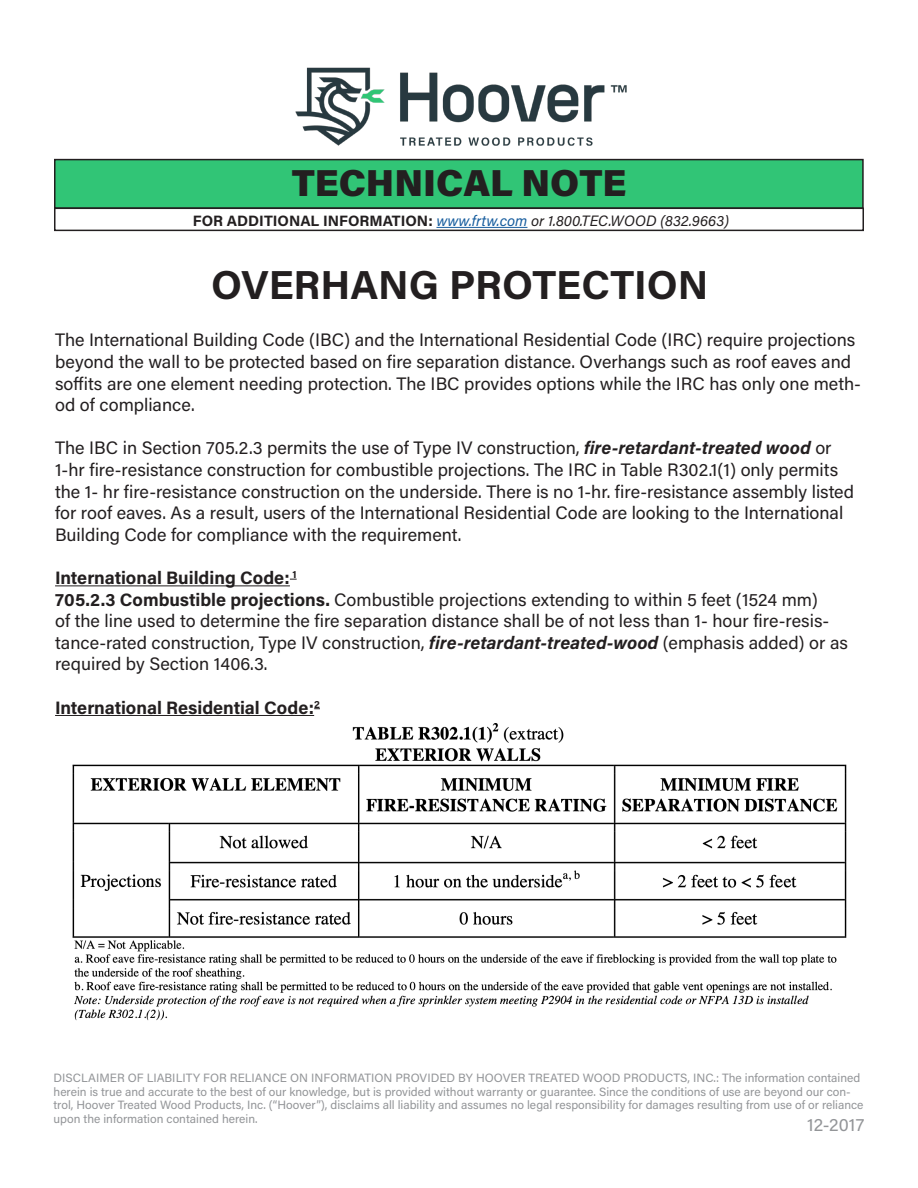
<style>
.page{position:relative;width:918px;height:1188px;background:#fff}
.page>*{position:absolute;margin:0;border:0;box-sizing:border-box;transform-origin:0 0}
.t1{font:700 40.5px "Acumin Pro";color:#231f20}
.t2{font:900 37.5px "Acumin Pro";color:#231f20}
.t3{font:18px/21.6px "Acumin Pro";color:#231f20}
.t4{font:700 18px "Acumin Pro";color:#231f20}
.t5{font:18px "Acumin Pro";letter-spacing:.005em;color:#939598}
.t6{font:italic 15px "Acumin Pro";letter-spacing:.01em;color:#231f20}
.t7{font:12px/13.5px "Acumin Pro";color:#939598}
.s1{font-weight:700;font-style:normal}
.s2{color:#175d9e}
.s3{font-weight:700;font-style:italic}
.s4{font-weight:700}
</style>
<div class="page">
<hr style="left:55px;top:585px;width:235px;height:1px;background:#231f20">
<hr style="left:55px;top:715px;width:259px;height:1px;background:#231f20">
<img style="left:295px;top:67px;width:332px;height:79px">
<hr style="left:436px;top:227px;width:91px;height:1px;background:#175d9e">
<div style="left:55px;top:160px;width:808px;height:48px;background:#31c576"></div>
<div style="left:54px;top:159px;width:810px;height:50px;border:2px solid #231f20"></div>
<div style="left:54px;top:208px;width:810px;height:23px;border:2px solid #231f20"></div>
<img style="left:72px;top:723px;width:775px;height:298px">
<p class="t2" style="left:292px;top:156px;width:336px">TECHNICAL NOTE</p>
<p class="t6" style="left:193px;top:210px;width:538px"><span class="s1">FOR ADDITIONAL INFORMATION:</span> <span class="s2">www.frtw.com</span> or 1.800.TEC.WOOD (832.9663)</p>
<p class="t1" style="left:211px;top:257px;width:499px">OVERHANG PROTECTION</p>
<p class="t3" style="left:55px;top:329px;width:807px">The International Building Code (IBC) and the International Residential Code (IRC) require projections beyond the wall to be protected based on fire separation distance. Overhangs such as roof eaves and soffits are one element needing protection. The IBC provides options while the IRC has only one meth&shy;od of compliance.</p>
<p class="t3" style="left:55px;top:437px;width:801px">The IBC in Section 705.2.3 permits the use of Type IV construction, <span class="s3">fire-retardant-treated wood</span> or 1-hr fire-resistance construction for combustible projections. The IRC in Table R302.1(1) only permits the 1- hr fire-resistance construction on the underside. There is no 1-hr. fire-resistance assembly listed for roof eaves. As a result, users of the International Residential Code are looking to the International Building Code for compliance with the requirement.</p>
<p class="t4" style="left:55px;top:565px;width:243px">International Building Code: <sup>1</sup></p>
<p class="t3" style="left:55px;top:588px;width:794px"><span class="s4">705.2.3 Combustible projections.</span> Combustible projections extending to within 5 feet (1524 mm)<br>of the line used to determine the fire separation distance shall be of not less than 1- hour fire-resis&shy;tance-rated construction, Type IV construction, <span class="s3">fire-retardant-treated-wood</span> (emphasis added) or as required by Section 1406.3.</p>
<p class="t4" style="left:55px;top:695px;width:266px">International Residential Code:<sup>2</sup></p>
<p class="t7" style="left:54px;top:1071px;width:812px">DISCLAIMER OF LIABILITY FOR RELIANCE ON INFORMATION PROVIDED BY HOOVER TREATED WOOD PRODUCTS, INC.: The information contained herein is true and accurate to the best of our knowledge, but is provided without warranty or guarantee. Since the conditions of use are beyond our con&shy;trol, Hoover Treated Wood Products, Inc. (“Hoover”), disclaims all liability and assumes no legal responsibility for damages resulting from use of or reliance upon the information contained herein.</p>
<p class="t5" style="left:807px;top:1112px;width:59px">12-2017</p>
</div>
